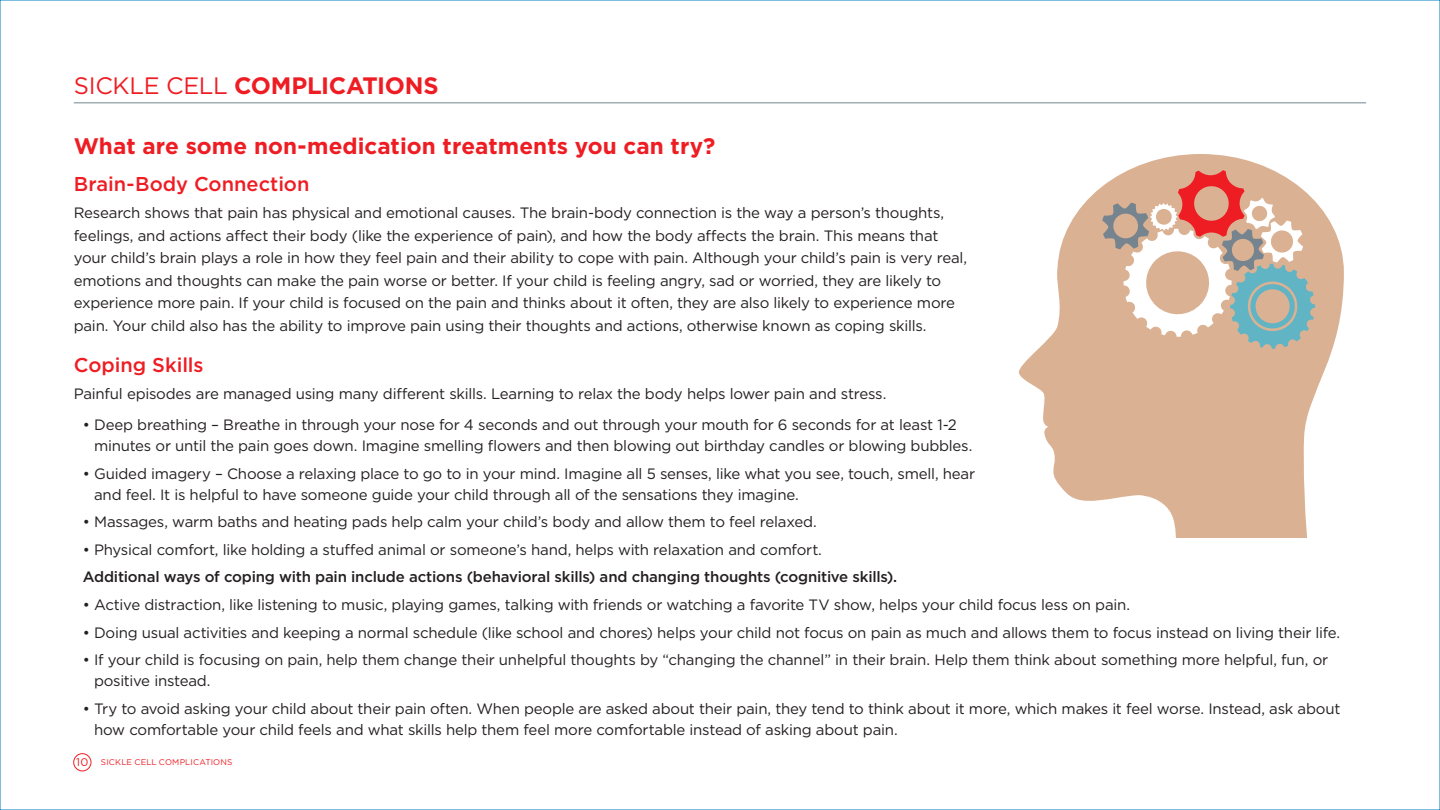
<style>
.page{position:relative;width:1440px;height:810px;background:#fff}
.page>*{position:absolute;margin:0;border:0;box-sizing:border-box;transform-origin:0 0}
.t1{font:700 23.75px "Gotham";letter-spacing:-.015em;color:#ee1d23}
.t2{font:700 22.5px "Gotham";color:#ee1d23}
.t3{font:500 20px "Gotham";color:#ee1d23}
.t4{font:15px/22.5px "Gotham";letter-spacing:-.015em;color:#231f20}
.t5{font:500 15px "Gotham";letter-spacing:-.015em;color:#231f20}
.t6{font:8.25px "Gotham";letter-spacing:.02em;color:#ee1d23}
.s1{font-weight:400}
.s2{font-size:11.12px}
</style>
<div class="page">
<div style="left:73px;top:753px;width:18px;height:18px;border:1px solid #ee1d23;border-radius:50%"></div>
<hr style="left:74px;top:103px;width:1292px;height:1px;background:#76848f">
<svg style="left:1018px;top:154px;width:326px;height:384px;fill:#dab293"></svg>
<svg style="left:1102px;top:170px;width:213px;height:179px"></svg>
<h1 class="t1" style="left:74px;top:70px;width:366px"><span class="s1">SICKLE CELL</span> COMPLICATIONS</h1>
<h2 class="t2" style="left:74px;top:131px;width:643px">What are some non-medication treatments you can try?</h2>
<h3 class="t3" style="left:74px;top:171px;width:237px">Brain-Body Connection</h3>
<p class="t4" style="left:74px;top:201px;width:895px">Research shows that pain has physical and emotional causes. The brain-body connection is the way a person’s thoughts, feelings, and actions affect their body (like the experience of pain), and how the body affects the brain. This means that your child’s brain plays a role in how they feel pain and their ability to cope with pain. Although your child’s pain is very real, emotions and thoughts can make the pain worse or better. If your child is feeling angry, sad or worried, they are likely to experience more pain. If your child is focused on the pain and thinks about it often, they are also likely to experience more pain. Your child also has the ability to improve pain using their thoughts and actions, otherwise known as coping skills.</p>
<h3 class="t3" style="left:74px;top:352px;width:131px">Coping Skills</h3>
<p class="t4" style="left:74px;top:383px;width:814px">Painful episodes are managed using many different skills. Learning to relax the body helps lower pain and stress.</p>
<p class="t4" style="left:94px;top:413px;width:880px;line-height:21.2px;text-indent:-11px">• Deep breathing – Breathe in through your nose for 4 seconds and out through your mouth for 6 seconds for at least 1-2 minutes or until the pain goes down. Imagine smelling flowers and then blowing out birthday candles or blowing bubbles.</p>
<p class="t4" style="left:94px;top:462px;width:883px;line-height:21.2px;text-indent:-11px">• Guided imagery – Choose a relaxing place to go to in your mind. Imagine all 5 senses, like what you see, touch, smell, hear and feel. It is helpful to have someone guide your child through all of the sensations they imagine.</p>
<p class="t4" style="left:83px;top:510px;width:735px">• Massages, warm baths and heating pads help calm your child’s body and allow them to feel relaxed.</p>
<p class="t4" style="left:83px;top:538px;width:741px">• Physical comfort, like holding a stuffed animal or someone’s hand, helps with relaxation and comfort.</p>
<p class="t5" style="left:83px;top:567px;width:816px">Additional ways of coping with pain include actions (behavioral skills) and changing thoughts (cognitive skills).</p>
<p class="t4" style="left:83px;top:593px;width:1049px">• Active distraction, like listening to music, playing games, talking with friends or watching a favorite TV show, helps your child focus less on pain.</p>
<p class="t4" style="left:83px;top:621px;width:1259px">• Doing usual activities and keeping a normal schedule (like school and chores) helps your child not focus on pain as much and allows them to focus instead on living their life.</p>
<p class="t4" style="left:94px;top:649px;width:1236px;line-height:21.2px;text-indent:-11px">• If your child is focusing on pain, help them change their unhelpful thoughts by “changing the channel” in their brain. Help them think about something more helpful, fun, or positive instead.</p>
<p class="t4" style="left:94px;top:698px;width:1248px;line-height:21.2px;text-indent:-11px">• Try to avoid asking your child about their pain often. When people are asked about their pain, they tend to think about it more, which makes it feel worse. Instead, ask about how comfortable your child feels and what skills help them feel more comfortable instead of asking about pain.</p>
<p class="t6" style="left:76px;top:757px;width:158px"><span class="s2">10</span> SICKLE CELL COMPLICATIONS</p>
</div>
